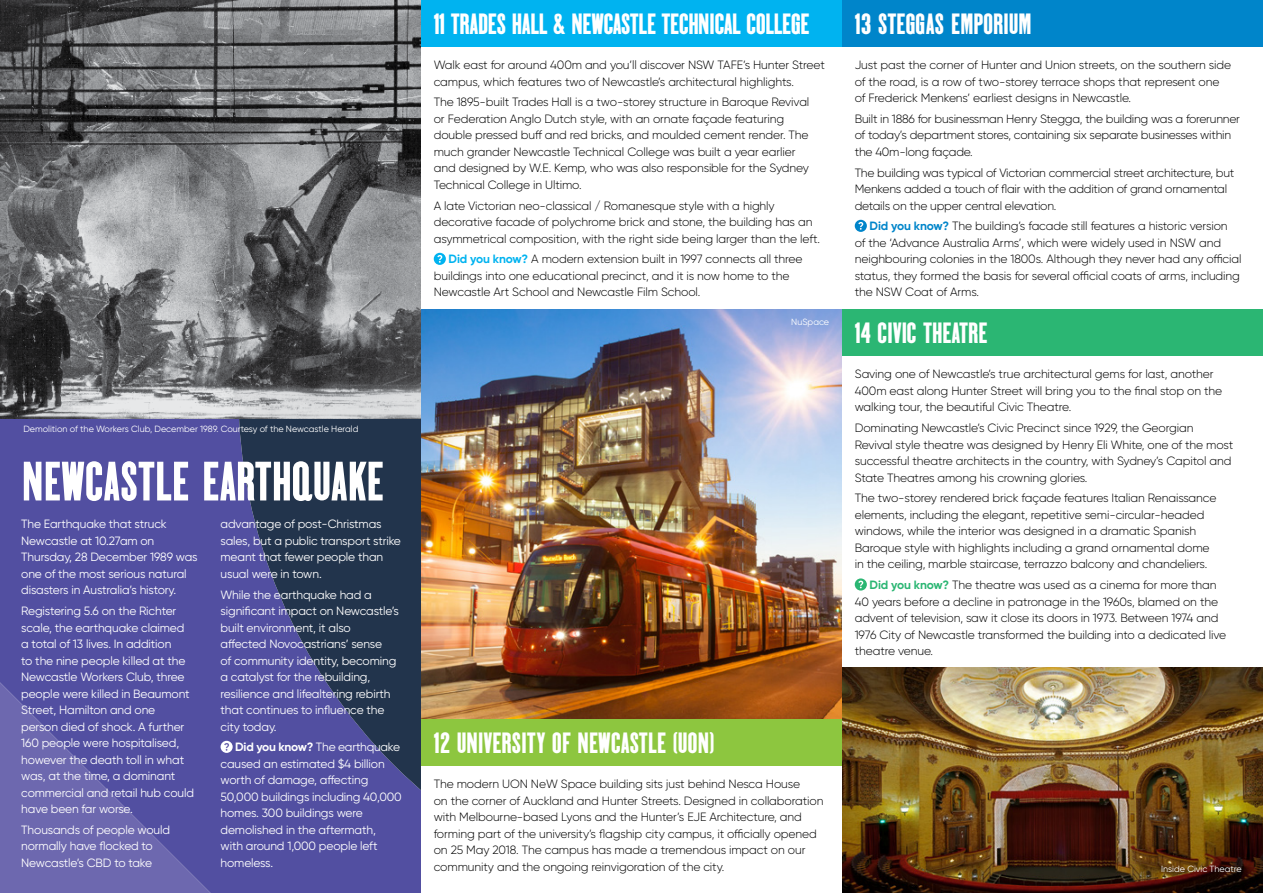
<style>
.page{position:relative;width:1263px;height:893px;background:#fff}
.page>*{position:absolute;margin:0;border:0;box-sizing:border-box;transform-origin:0 0}
.Body{font:51px "Daily Tabloid JNL";letter-spacing:-.01em;color:#fff}
.Location_Title{font:27px "Daily Tabloid JNL";letter-spacing:-.03em;color:#fff}
.Location_Title-2{font:27px "Daily Tabloid JNL";letter-spacing:-.01em;color:#fff}
.Body-2{font:27px "Daily Tabloid JNL";letter-spacing:-.01em;color:#fff}
.Body-3{font:300 12px/16.5px "Gilroy";letter-spacing:-.01em;color:#000}
.Body-4{font:12px/16.5px "Gilroy";letter-spacing:-.01em;color:#fff}
.image_caption{font:9px "Gilroy";color:#fff}
.s1{font-weight:700}
.s2{font-weight:700;color:#00b3f0}
.s3{font-weight:700;color:#0085ca}
.s4{font-weight:700;color:#2bb673}
</style>
<div class="page">
<svg style="left:238px;top:419px;width:183px;height:474px;background:#394174"></svg>
<svg style="left:0;top:419px;width:238px;height:474px;background:#5754a3"></svg>
<img style="left:421px;top:309px;width:421px;height:410px">
<img style="left:842px;top:668px;width:421px;height:225px">
<img style="left:0;top:0;width:421px;height:419px">
<div style="left:421px;top:0;width:421px;height:47px;background:#00b3f0"></div>
<div style="left:421px;top:719px;width:421px;height:47px;background:#8dc63f"></div>
<div style="left:842px;top:0;width:421px;height:47px;background:#0085ca"></div>
<div style="left:842px;top:309px;width:421px;height:47px;background:#2bb673"></div>
<div style="left:221px;top:741px;width:12px;height:12px;background:#fff;border-radius:50%"></div>
<svg style="left:224px;top:743px;width:5px;height:8px"></svg>
<div style="left:434px;top:253px;width:12px;height:12px;background:#00b3f0;border-radius:50%"></div>
<svg style="left:437px;top:255px;width:5px;height:8px"></svg>
<svg style="left:855px;top:578px;width:12px;height:13px"></svg>
<svg style="left:858px;top:581px;width:5px;height:7px"></svg>
<div style="left:855px;top:220px;width:12px;height:12px;background:#0085ca;border-radius:50%"></div>
<svg style="left:858px;top:222px;width:5px;height:8px"></svg>
<p class="image_caption" style="left:23px;top:424px;width:337px">Demolition of the Workers Club, December 1989. Courtesy of the Newcastle Herald</p>
<p class="Body" style="left:21px;top:454px;width:365px">NEWCASTLE EARTHQUAKE</p>
<p class="Body-4" style="left:21px;top:516px;width:178px">The Earthquake that struck<br>Newcastle at 10.27am on<br>Thursday, 28 December 1989 was one of the most serious natural disasters in Australia’s history.</p>
<p class="Body-4" style="left:21px;top:603px;width:174px">Registering 5.6 on the Richter scale, the earthquake claimed a total of 13 lives. In addition<br>to the nine people killed at the<br>Newcastle Workers Club, three people were killed in Beaumont<br>Street, Hamilton and one person died of shock. A further<br>160 people were hospitalised, however the death toll in what was, at the time, a dominant commercial and retail hub could have been far worse.</p>
<p class="Body-4" style="left:21px;top:821px;width:150px">Thousands of people would normally have flocked to<br>Newcastle’s CBD to take</p>
<p class="Body-4" style="left:221px;top:516px;width:182px">advantage of post-Christmas sales, but a public transport strike meant that fewer people than usual were in town.</p>
<p class="Body-4" style="left:221px;top:586px;width:180px">While the earthquake had a significant impact on Newcastle’s built environment, it also affected Novocastrians’ sense<br>of community identity, becoming a catalyst for the rebuilding, resilience and lifealtering rebirth that continues to influence the city today.</p>
<p class="Body-4" style="left:221px;top:739px;width:183px;text-indent:15px"><span class="s1">Did you know?</span> The earthquake caused an estimated $4 billion worth of damage, affecting<br>50,000 buildings including 40,000 homes. 300 buildings were demolished in the aftermath,<br>with around 1,000 people left homeless.</p>
<p class="Location_Title" style="left:434px;top:10px;width:378px">11 TRADES HALL &amp; NEWCASTLE TECHNICAL COLLEGE</p>
<p class="Location_Title-2" style="left:855px;top:10px;width:179px">13 STEGGAS EMPORIUM</p>
<p class="Body-3" style="left:434px;top:57px;width:393px">Walk east for around 400m and you’ll discover NSW TAFE’s Hunter Street campus, which features two of Newcastle’s architectural highlights.</p>
<p class="Body-3" style="left:434px;top:94px;width:377px">The 1895-built Trades Hall is a two-storey structure in Baroque Revival or Federation Anglo Dutch style, with an ornate façade featuring double pressed buff and red bricks, and moulded cement render. The much grander Newcastle Technical College was built a year earlier and designed by W.E. Kemp, who was also responsible for the Sydney Technical College in Ultimo.</p>
<p class="Body-3" style="left:434px;top:197px;width:388px">A late Victorian neo-classical / Romanesque style with a highly decorative facade of polychrome brick and stone, the building has an asymmetrical composition, with the right side being larger than the left.</p>
<p class="Body-3" style="left:434px;top:251px;width:370px;text-indent:15px"><span class="s2">Did you know?</span> A modern extension built in 1997 connects all three buildings into one educational precinct, and it is now home to the<br>Newcastle Art School and Newcastle Film School.</p>
<p class="Body-3" style="left:855px;top:57px;width:378px">Just past the corner of Hunter and Union streets, on the southern side of the road, is a row of two-storey terrace shops that represent one of Frederick Menkens’ earliest designs in Newcastle.</p>
<p class="Body-3" style="left:855px;top:110px;width:387px">Built in 1886 for businessman Henry Stegga, the building was a forerunner of today’s department stores, containing six separate businesses within the 40m-long façade.</p>
<p class="Body-3" style="left:855px;top:164px;width:381px">The building was typical of Victorian commercial street architecture, but<br>Menkens added a touch of flair with the addition of grand ornamental details on the upper central elevation.</p>
<p class="Body-3" style="left:855px;top:218px;width:388px;text-indent:15px"><span class="s3">Did you know?</span> The building’s facade still features a historic version<br>of the ‘Advance Australia Arms’, which were widely used in NSW and neighbouring colonies in the 1800s. Although they never had any official status, they formed the basis for several official coats of arms, including the NSW Coat of Arms.</p>
<p class="image_caption" style="left:791px;top:316px;width:39px">NuSpace</p>
<p class="Location_Title-2" style="left:855px;top:319px;width:135px">14 CIVIC THEATRE</p>
<p class="Body-3" style="left:855px;top:366px;width:369px">Saving one of Newcastle’s true architectural gems for last, another<br>400m east along Hunter Street will bring you to the final stop on the walking tour, the beautiful Civic Theatre.</p>
<p class="Body-3" style="left:855px;top:419px;width:380px">Dominating Newcastle’s Civic Precinct since 1929, the Georgian Revival style theatre was designed by Henry Eli White, one of the most successful theatre architects in the country, with Sydney’s Capitol and State Theatres among his crowning glories.</p>
<p class="Body-3" style="left:855px;top:490px;width:363px">The two-storey rendered brick façade features Italian Renaissance elements, including the elegant, repetitive semi-circular-headed windows, while the interior was designed in a dramatic Spanish Baroque style with highlights including a grand ornamental dome in the ceiling, marble staircase, terrazzo balcony and chandeliers.</p>
<p class="Body-3" style="left:855px;top:576px;width:373px;text-indent:15px"><span class="s4">Did you know?</span> The theatre was used as a cinema for more than 40 years before a decline in patronage in the 1960s, blamed on the advent of television, saw it close its doors in 1973. Between 1974 and 1976 City of Newcastle transformed the building into a dedicated live theatre venue.</p>
<p class="Body-2" style="left:434px;top:729px;width:282px">12 UNIVERSITY OF NEWCASTLE (UON)</p>
<p class="Body-3" style="left:434px;top:776px;width:391px">The modern UON NeW Space building sits just behind Nesca House<br>on the corner of Auckland and Hunter Streets. Designed in collaboration with Melbourne-based Lyons and the Hunter’s EJE Architecture, and forming part of the university’s flagship city campus, it officially opened on 25 May 2018. The campus has made a tremendous impact on our community and the ongoing reinvigoration of the city.</p>
<p class="image_caption" style="left:1161px;top:863px;width:82px">Inside Civic Theatre</p>
</div>
